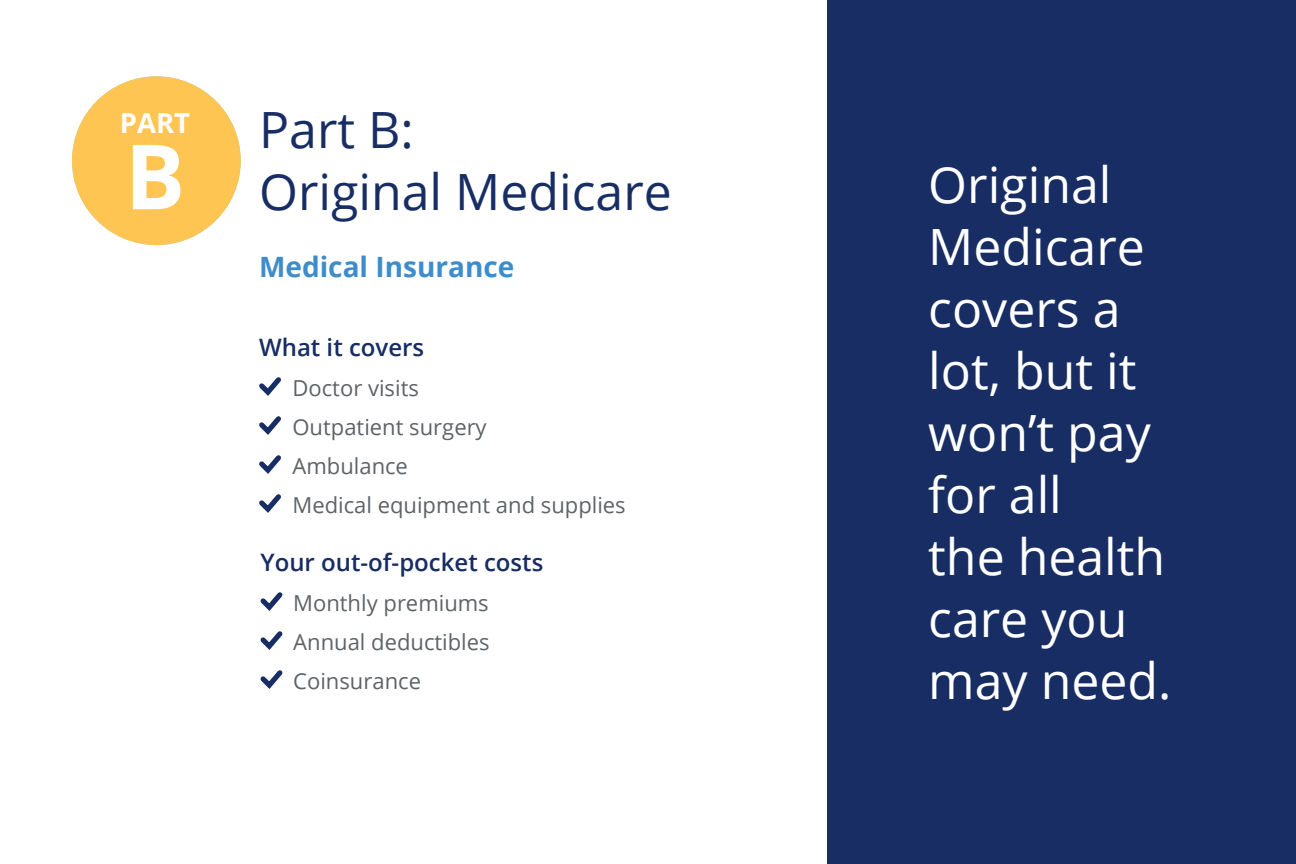
<style>
.page{position:relative;width:1296px;height:864px;background:#fff}
.page>*{position:absolute;margin:0;border:0;box-sizing:border-box;transform-origin:0 0}
.t1{font:700 90px "Open Sans";color:#fff}
.t2{font:50px/62px "Open Sans";color:#fff}
.t3{font:50px/62px "Open Sans";color:#172d63}
.t4{font:700 28px "Open Sans";color:#3e8dcb}
.t5{font:700 27.6px "Open Sans";color:#fff}
.t6{font:600 24px "Open Sans";color:#172d63}
.t7{font:22px "Open Sans";color:#5e6367}
</style>
<div class="page">
<svg style="left:259px;top:377px;width:22px;height:19px"></svg>
<svg style="left:259px;top:416px;width:22px;height:19px"></svg>
<svg style="left:259px;top:455px;width:22px;height:19px"></svg>
<svg style="left:259px;top:494px;width:22px;height:19px"></svg>
<div style="left:72px;top:76px;width:169px;height:169px;background:#fec553;border-radius:50%"></div>
<div style="left:828px;top:0;width:468px;height:864px;background:#172d63"></div>
<svg style="left:260px;top:592px;width:23px;height:19px"></svg>
<svg style="left:260px;top:631px;width:23px;height:19px"></svg>
<svg style="left:260px;top:670px;width:23px;height:19px"></svg>
<p class="t5" style="left:120px;top:104px;width:72px">PART</p>
<p class="t1" style="left:125px;top:113px;width:62px">B</p>
<p class="t1" style="left:124px;top:113px;width:64px">A</p>
<p class="t3" style="left:259px;top:97px;width:414px">Part B:<br>Original Medicare</p>
<p class="t4" style="left:259px;top:247px;width:257px">Medical Insurance</p>
<p class="t6" style="left:259px;top:331px;width:167px">What it covers</p>
<p class="t7" style="left:293px;top:373px;width:128px">Doctor visits</p>
<p class="t7" style="left:293px;top:412px;width:196px">Outpatient surgery</p>
<p class="t7" style="left:293px;top:451px;width:117px">Ambulance</p>
<p class="t7" style="left:293px;top:490px;width:335px">Medical equipment and supplies</p>
<p class="t6" style="left:260px;top:546px;width:284px">Your out-of-pocket costs</p>
<p class="t7" style="left:293px;top:588px;width:197px">Monthly premiums</p>
<p class="t7" style="left:293px;top:627px;width:198px">Annual deductibles</p>
<p class="t7" style="left:293px;top:666px;width:129px">Coinsurance</p>
<p class="t2" style="left:928px;top:153px;width:245px">Original<br>Medicare covers a lot, but it won’t pay for all<br>the health care you may need.</p>
</div>
